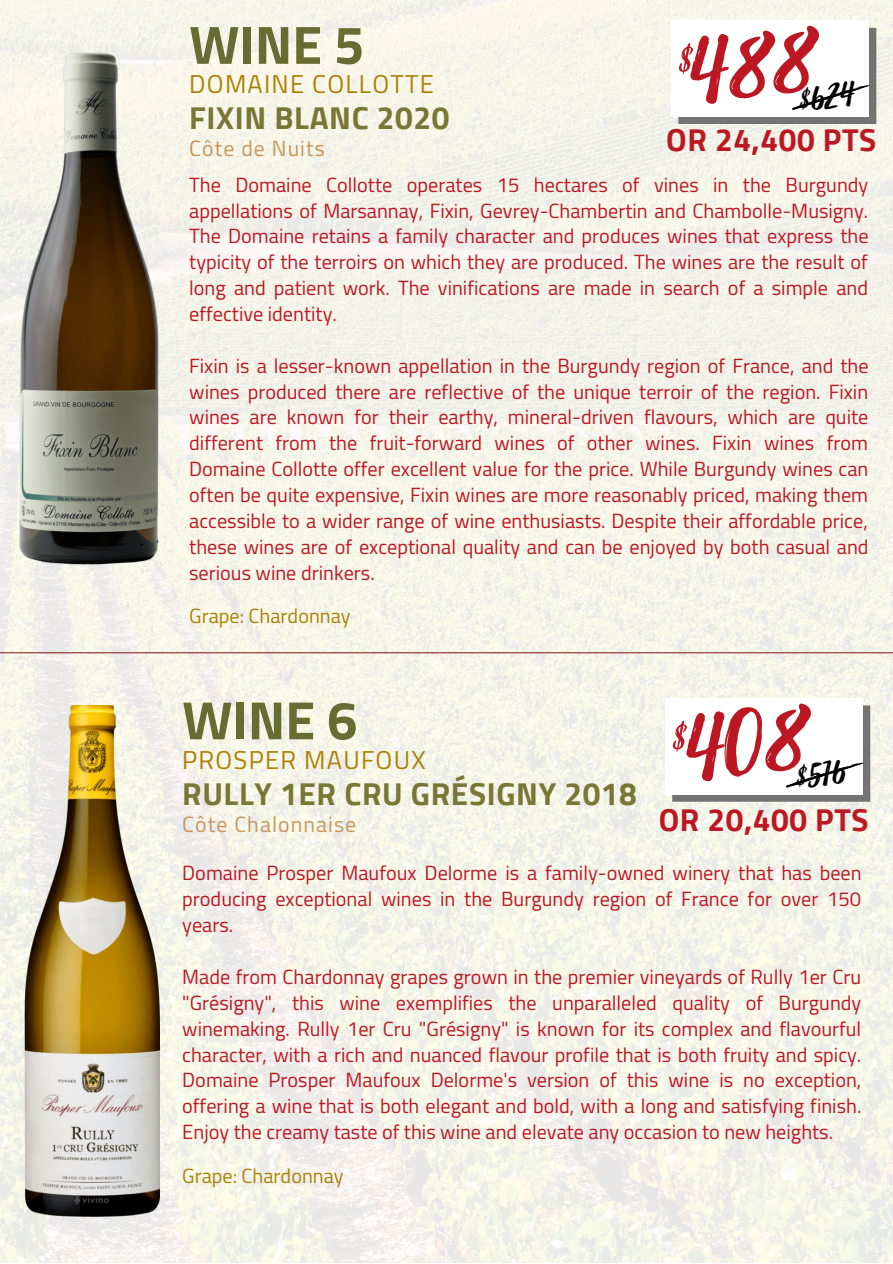
<style>
.page{position:relative;width:893px;height:1264px;background:#fff}
.page>*{position:absolute;margin:0;border:0;box-sizing:border-box;transform-origin:0 0}
.t1{font:700 54px "Cairo";color:#676c32}
.t2{font:39.15px "Playlist Script";color:#000}
.t3{font:700 31.5px "Cairo";letter-spacing:.02em;color:#797735}
.t4{font:700 31.5px "Cairo";letter-spacing:.02em;color:#bc1823}
.t5{font:25.5px "Cairo";letter-spacing:.05em;color:#a98106}
.t6{font:21.75px "Cairo";letter-spacing:.05em;color:#c7955b}
.t7{font:20.25px/25.8px "Cairo";color:#bc1823;text-align:justify}
.t8{font:20.25px "Cairo";color:#a98106}
</style>
<div class="page">
<img style="left:0;top:0;width:892px;height:1262px">
<div style="left:670px;top:20px;width:198px;height:97px;background:#fff"></div>
<img style="left:20px;top:53px;width:138px;height:511px">
<img style="left:22px;top:705px;width:138px;height:511px">
<div style="left:664px;top:698px;width:198px;height:96px;background:#fff"></div>
<hr style="left:0;top:652px;width:892px;height:1px;background:#8f2929">
<svg style="left:676px;top:24px;width:200px;height:100px"></svg>
<svg style="left:670px;top:701px;width:200px;height:100px"></svg>
<p class="t1" style="left:189px;top:14px;width:176px">WINE 5</p>
<p class="t5" style="left:189px;top:70px;width:246px">DOMAINE COLLOTTE</p>
<p class="t2" style="left:795px;top:68px;width:57px;rotate:-6deg">$624</p>
<p class="t3" style="left:189px;top:100px;width:261px">FIXIN BLANC 2020</p>
<p class="t4" style="left:666px;top:122px;width:211px">OR 24,400 PTS</p>
<p class="t6" style="left:189px;top:136px;width:137px">Côte de Nuits</p>
<p class="t7" style="left:189px;top:172px;width:681px">The Domaine Collotte operates 15 hectares of vines in the Burgundy appellations of Marsannay, Fixin, Gevrey-Chambertin and Chambolle-Musigny.<br>The Domaine retains a family character and produces wines that express the typicity of the terroirs on which they are produced. The wines are the result of long and patient work. The vinifications are made in search of a simple and effective identity.</p>
<p class="t7" style="left:189px;top:353px;width:681px">Fixin is a lesser-known appellation in the Burgundy region of France, and the wines produced there are reflective of the unique terroir of the region. Fixin wines are known for their earthy, mineral-driven flavours, which are quite different from the fruit-forward wines of other wines. Fixin wines from Domaine Collotte offer excellent value for the price. While Burgundy wines can often be quite expensive, Fixin wines are more reasonably priced, making them accessible to a wider range of wine enthusiasts. Despite their affordable price, these wines are of exceptional quality and can be enjoyed by both casual and serious wine drinkers.</p>
<p class="t8" style="left:189px;top:604px;width:163px">Grape: Chardonnay</p>
<p class="t1" style="left:182px;top:689px;width:176px">WINE 6</p>
<p class="t5" style="left:182px;top:745px;width:245px">PROSPER MAUFOUX</p>
<p class="t3" style="left:182px;top:775px;width:456px">RULLY 1ER CRU GRÉSIGNY 2018</p>
<p class="t2" style="left:792px;top:745px;width:51px;rotate:-6deg">$516</p>
<p class="t4" style="left:658px;top:801px;width:211px">OR 20,400 PTS</p>
<p class="t6" style="left:182px;top:811px;width:175px">Côte Chalonnaise</p>
<p class="t7" style="left:182px;top:860px;width:681px">Domaine Prosper Maufoux Delorme is a family-owned winery that has been producing exceptional wines in the Burgundy region of France for over 150 years.</p>
<p class="t7" style="left:182px;top:964px;width:680px">Made from Chardonnay grapes grown in the premier vineyards of Rully 1er Cru "Grésigny", this wine exemplifies the unparalleled quality of Burgundy winemaking. Rully 1er Cru "Grésigny" is known for its complex and flavourful character, with a rich and nuanced flavour profile that is both fruity and spicy.<br>Domaine Prosper Maufoux Delorme's version of this wine is no exception, offering a wine that is both elegant and bold, with a long and satisfying finish.<br>Enjoy the creamy taste of this wine and elevate any occasion to new heights.</p>
<p class="t8" style="left:182px;top:1164px;width:163px">Grape: Chardonnay</p>
</div>
